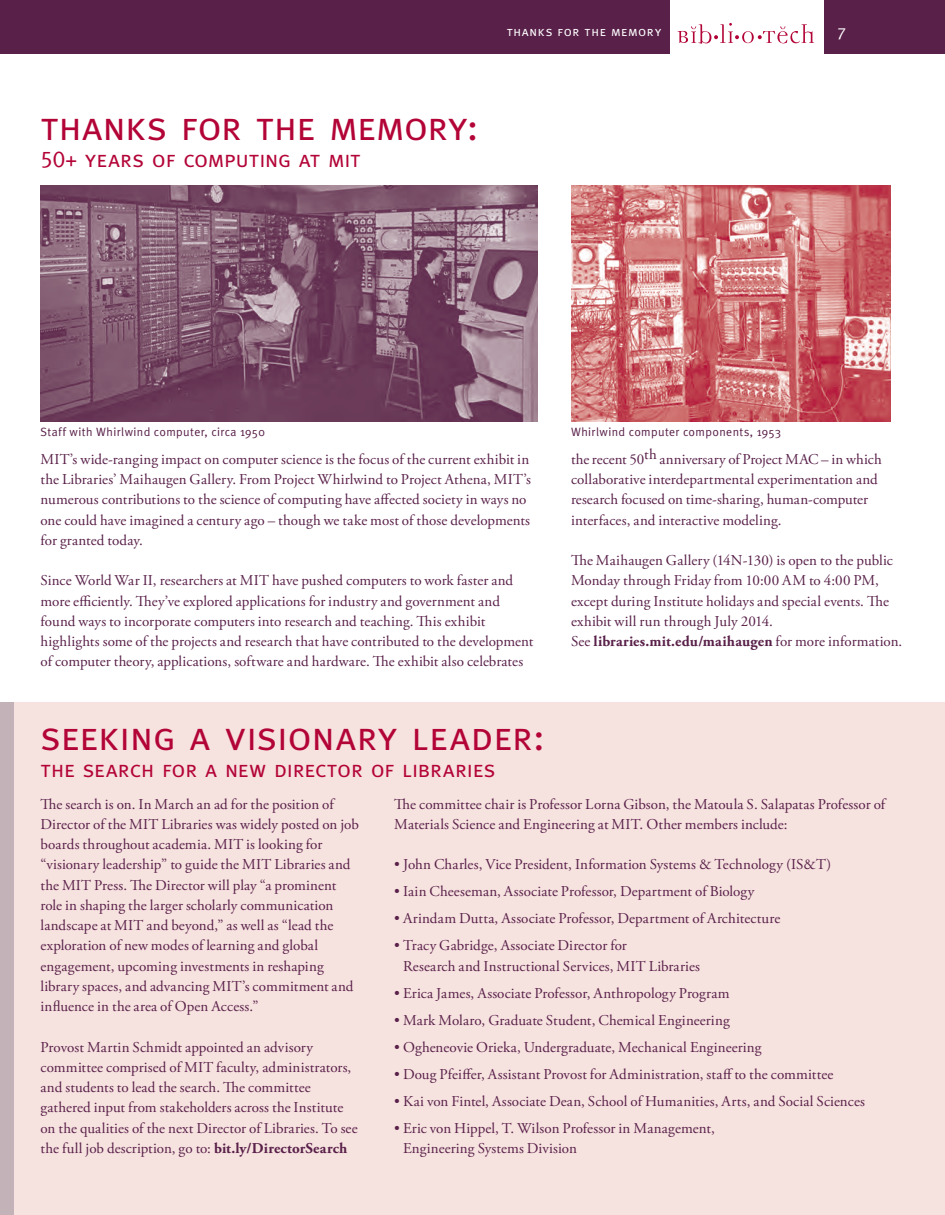
<style>
.page{position:relative;width:945px;height:1215px;background:#fff}
.page>*{position:absolute;margin:0;border:0;box-sizing:border-box;transform-origin:0 0}
.subtitle{font:40.5px "Meta Caps";letter-spacing:-.005em;color:#b30437}
.subtitle-2{font:23.25px "Meta Caps";letter-spacing:-.005em;color:#b30437}
.t1{font:16.5px "Meta Caps";color:#fff}
.at_Interior__Body_co{font:15px/20.2px "Adobe Garamond Pro";letter-spacing:.005em;color:#592049}
.at_Interior__Page_he{font:13.5px "Meta Caps";letter-spacing:.05em;color:#fff}
.at_Interior__Contact{font:12px "Meta";letter-spacing:.035em;color:#592049}
.s1{font-weight:700}
</style>
<div class="page">
<div style="left:14px;top:703px;width:931px;height:512px;background:#f6e2df"></div>
<div style="left:0;top:703px;width:14px;height:512px;background:#c4b2b9"></div>
<div style="left:0;top:0;width:945px;height:54px;background:#592049"></div>
<div style="left:670px;top:0;width:154px;height:71px;background:#fff"></div>
<svg style="left:678px;top:23px;width:136px;height:21px"></svg>
<img style="left:40px;top:186px;width:497px;height:235px">
<img style="left:571px;top:186px;width:320px;height:235px">
<p class="subtitle" style="left:40px;top:103px;width:440px">thanks for the memory:</p>
<p class="subtitle-2" style="left:40px;top:146px;width:322px">50+ years of computing at mit</p>
<p class="at_Interior__Page_he" style="left:507px;top:23px;width:156px">thanks for the memory</p>
<p class="t1" style="left:837px;top:24px;width:10px">7</p>
<p class="at_Interior__Contact" style="left:40px;top:424px;width:226px">Staff with Whirlwind computer, circa 1950</p>
<p class="at_Interior__Contact" style="left:571px;top:424px;width:212px">Whirlwind computer components, 1953</p>
<p class="at_Interior__Body_co" style="left:40px;top:449px;width:492px">MIT’s wide-ranging impact on computer science is the focus of the current exhibit in the Libraries’ Maihaugen Gallery. From Project Whirlwind to Project Athena, MIT’s numerous contributions to the science of computing have affected society in ways no one could have imagined a century ago – though we take most of those developments for granted today.</p>
<p class="at_Interior__Body_co" style="left:40px;top:571px;width:494px">Since World War II, researchers at MIT have pushed computers to work faster and more efficiently. They’ve explored applications for industry and government and found ways to incorporate computers into research and teaching. This exhibit highlights some of the projects and research that have contributed to the development of computer theory, applications, software and hardware. The exhibit also celebrates</p>
<p class="at_Interior__Body_co" style="left:571px;top:449px;width:312px">the recent 50th anniversary of Project MAC – in which collaborative interdepartmental experimentation and research focused on time-sharing, human-computer interfaces, and interactive modeling.</p>
<p class="at_Interior__Body_co" style="left:571px;top:551px;width:333px">The Maihaugen Gallery (14N-130) is open to the public Monday through Friday from 10:00 AM to 4:00 PM, except during Institute holidays and special events. The exhibit will run through July 2014.<br>See <span class="s1">libraries.mit.edu/maihaugen</span> for more information.</p>
<p class="subtitle" style="left:40px;top:712px;width:506px">seeking a visionary leader:</p>
<p class="subtitle-2" style="left:40px;top:755px;width:457px">the search for a new director of libraries</p>
<p class="at_Interior__Body_co" style="left:394px;top:794px;width:493px">The committee chair is Professor Lorna Gibson, the Matoula S. Salapatas Professor of<br>Materials Science and Engineering at MIT. Other members include:</p>
<p class="at_Interior__Body_co" style="left:394px;top:855px;width:439px">• John Charles, Vice President, Information Systems &amp; Technology (IS&amp;T)</p>
<p class="at_Interior__Body_co" style="left:394px;top:882px;width:362px">• Iain Cheeseman, Associate Professor, Department of Biology</p>
<p class="at_Interior__Body_co" style="left:394px;top:909px;width:388px">• Arindam Dutta, Associate Professor, Department of Architecture</p>
<p class="at_Interior__Body_co" style="left:403px;top:936px;width:299px;text-indent:-9px">• Tracy Gabridge, Associate Director for<br>Research and Instructional Services, MIT Libraries</p>
<p class="at_Interior__Body_co" style="left:394px;top:983px;width:337px">• Erica James, Associate Professor, Anthropology Program</p>
<p class="at_Interior__Body_co" style="left:394px;top:1010px;width:337px">• Mark Molaro, Graduate Student, Chemical Engineering</p>
<p class="at_Interior__Body_co" style="left:394px;top:1037px;width:369px">• Ogheneovie Orieka, Undergraduate, Mechanical Engineering</p>
<p class="at_Interior__Body_co" style="left:394px;top:1064px;width:441px">• Doug Pfeiffer, Assistant Provost for Administration, staff to the committee</p>
<p class="at_Interior__Body_co" style="left:394px;top:1091px;width:472px">• Kai von Fintel, Associate Dean, School of Humanities, Arts, and Social Sciences</p>
<p class="at_Interior__Body_co" style="left:403px;top:1118px;width:313px;text-indent:-9px">• Eric von Hippel, T. Wilson Professor in Management,<br>Engineering Systems Division</p>
<p class="at_Interior__Body_co" style="left:40px;top:794px;width:320px">The search is on. In March an ad for the position of Director of the MIT Libraries was widely posted on job boards throughout academia. MIT is looking for “visionary leadership” to guide the MIT Libraries and the MIT Press. The Director will play “a prominent role in shaping the larger scholarly communication landscape at MIT and beyond,” as well as “lead the exploration of new modes of learning and global engagement, upcoming investments in reshaping library spaces, and advancing MIT’s commitment and influence in the area of Open Access.”</p>
<p class="at_Interior__Body_co" style="left:40px;top:1037px;width:319px">Provost Martin Schmidt appointed an advisory committee comprised of MIT faculty, administrators, and students to lead the search. The committee gathered input from stakeholders across the Institute on the qualities of the next Director of Libraries. To see the full job description, go to: <span class="s1">bit.ly/DirectorSearch</span></p>
</div>
